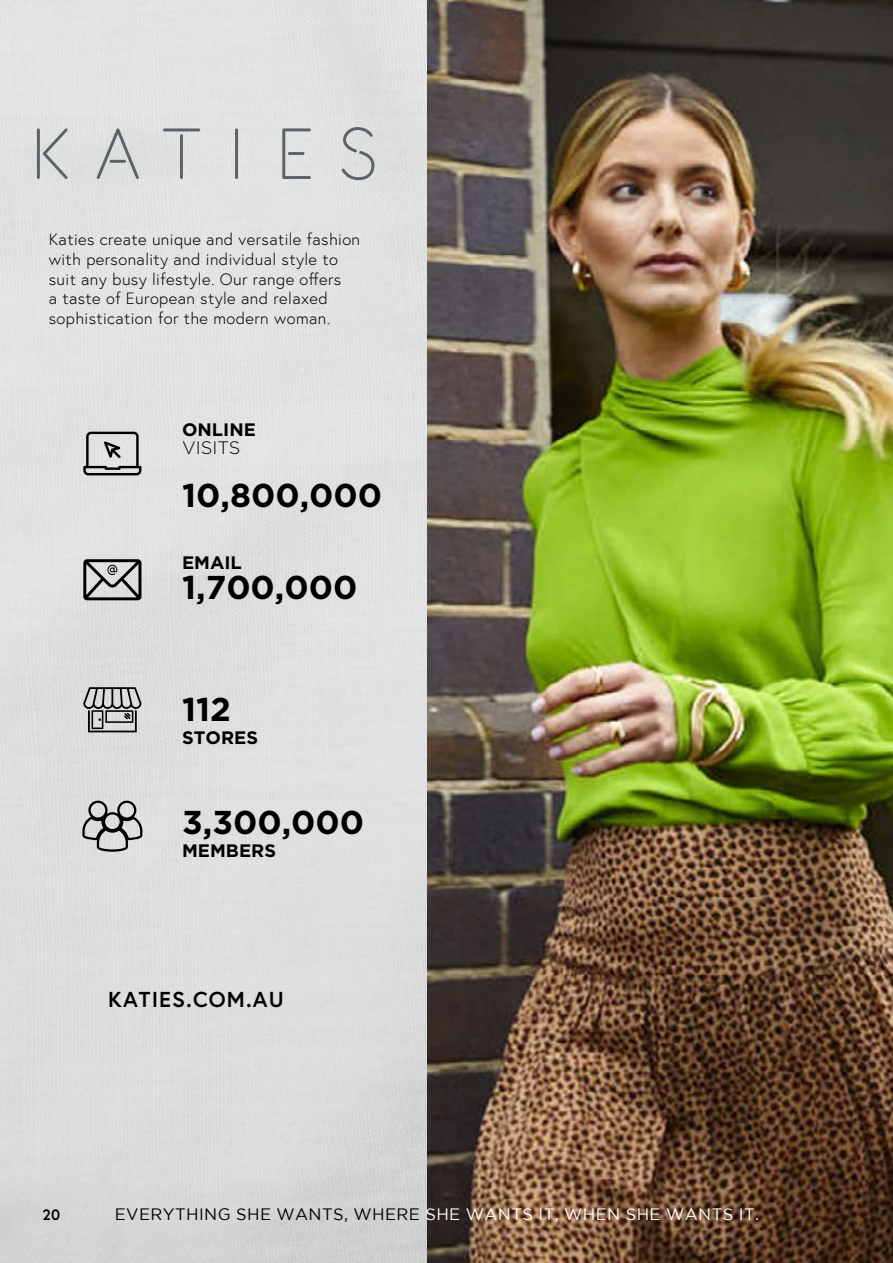
<style>
.page{position:relative;width:893px;height:1263px;background:#fff}
.page>*{position:absolute;margin:0;border:0;box-sizing:border-box;transform-origin:0 0}
.t1{font:700 33px "Gotham";color:#000}
.t2{font:700 21.6px "Europa";letter-spacing:.05em;color:#000}
.t3{font:700 18px "Gotham";color:#000}
.t4{font:300 18px "Gotham";color:#000}
.t5{font:16.5px "Gotham";letter-spacing:.025em;color:#fff}
.t6{font:300 16.35px/19.6px "Europa";letter-spacing:.025em;color:#000}
.t7{font:700 15px "Europa";color:#000}
.s1{color:#000}
</style>
<div class="page">
<div style="left:0;top:0;width:892px;height:1263px;background:#dedfdf"></div>
<hr style="left:891px;top:0;width:2px;height:1263px;background:#ed5596">
<img style="left:428px;top:0;width:464px;height:1263px">
<svg style="left:82px;top:801px;width:60px;height:51px"></svg>
<svg style="left:83px;top:687px;width:58px;height:45px"></svg>
<svg style="left:83px;top:559px;width:58px;height:41px"></svg>
<svg style="left:83px;top:432px;width:58px;height:43px"></svg>
<hr style="left:163px;top:128px;width:37px;height:3px;background:#5c6268">
<hr style="left:37px;top:128px;width:3px;height:51px;background:#5c6268">
<svg style="left:43px;top:128px;width:96px;height:51px"></svg>
<hr style="left:110px;top:160px;width:16px;height:3px;background:#5c6268">
<hr style="left:180px;top:134px;width:3px;height:45px;background:#5c6268">
<hr style="left:235px;top:128px;width:3px;height:51px;background:#5c6268">
<svg style="left:282px;top:128px;width:29px;height:51px"></svg>
<svg style="left:341px;top:127px;width:34px;height:53px"></svg>
<p class="t6" style="left:49px;top:230px;width:313px">Katies create unique and versatile fashion with personality and individual style to suit any busy lifestyle. Our range offers<br>a taste of European style and relaxed sophistication for the modern woman.</p>
<p class="t3" style="left:182px;top:418px;width:75px">ONLINE</p>
<p class="t4" style="left:182px;top:437px;width:60px">VISITS</p>
<h1 class="t1" style="left:182px;top:473px;width:202px">10,800,000</h1>
<p class="t3" style="left:182px;top:550px;width:61px">EMAIL</p>
<h1 class="t1" style="left:182px;top:565px;width:177px">1,700,000</h1>
<h1 class="t1" style="left:182px;top:688px;width:50px">112</h1>
<p class="t3" style="left:182px;top:725px;width:77px">STORES</p>
<h1 class="t1" style="left:182px;top:801px;width:184px">3,300,000</h1>
<p class="t3" style="left:182px;top:838px;width:95px">MEMBERS</p>
<h2 class="t2" style="left:108px;top:985px;width:177px">KATIES.COM.AU</h2>
<p class="t7" style="left:43px;top:1205px;width:19px">20</p>
<p class="t5" style="left:115px;top:1205px;width:646px"><span class="s1">EVERYTHING SHE WANTS, WHERE</span> SHE WANTS IT, WHEN SHE WANTS IT.</p>
</div>
